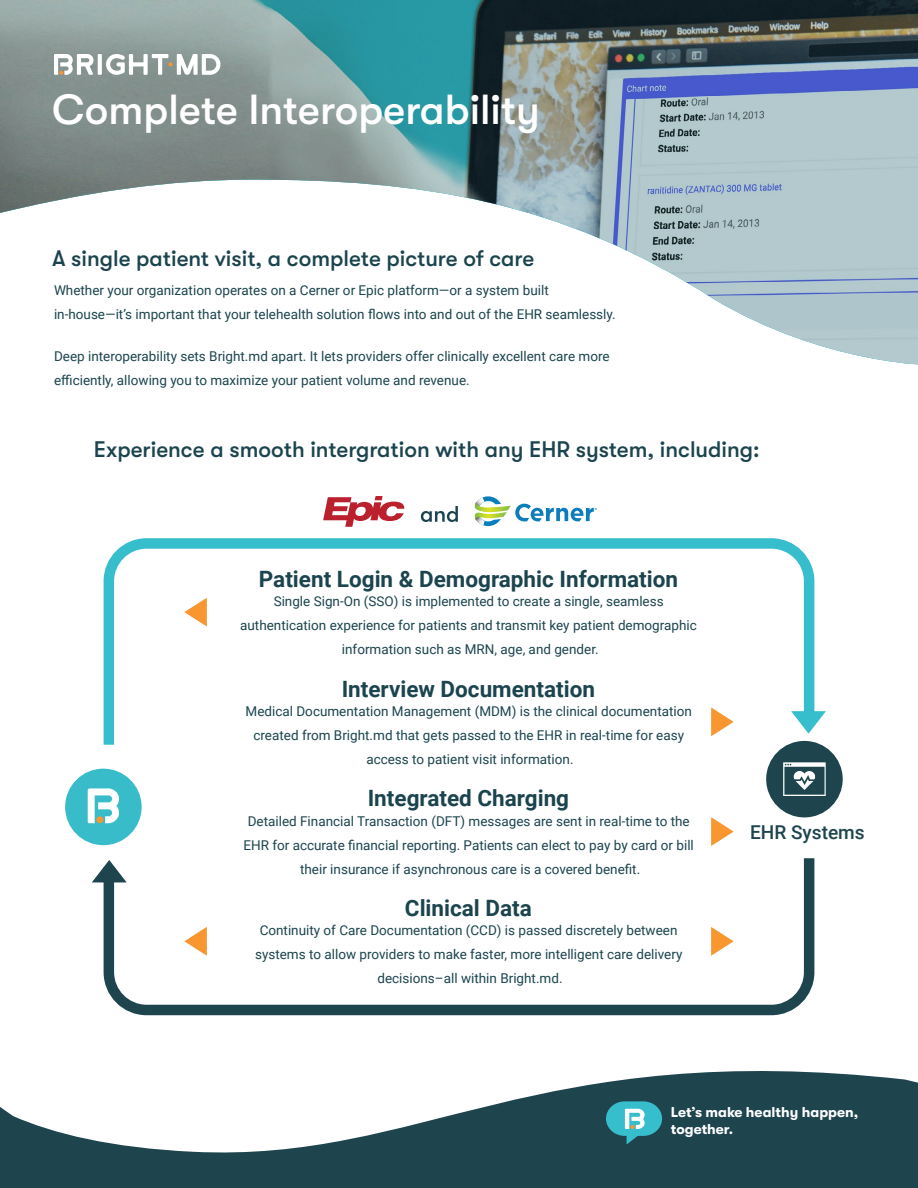
<style>
.page{position:relative;width:918px;height:1188px;background:#fff}
.page>*{position:absolute;margin:0;border:0;box-sizing:border-box;transform-origin:0 0}
.t1{font:500 42px "GT Walsheim";color:#fff}
.t2{font:500 22.5px "GT Walsheim";color:#1b444e}
.t3{font:700 22.5px "Roboto";color:#1b444e}
.t4{font:500 19.05px "Roboto";color:#1e444e}
.t5{font:500 18px "GT Walsheim";color:#fff}
.t6{font:700 14.25px/17.1px "GT Walsheim";color:#fff}
.Paragraph_Style_1{font:13.5px/24px "Roboto";color:#1b444e;text-align:center}
</style>
<div class="page">
<svg style="left:0;top:1071px;width:918px;height:117px;fill:#1e444e"></svg>
<img style="left:0;top:0;width:918px;height:365px">
<svg style="left:98px;top:54px;width:4px;height:21px"></svg>
<svg style="left:54px;top:54px;width:40px;height:21px"></svg>
<svg style="left:106px;top:54px;width:114px;height:21px"></svg>
<svg style="left:711px;top:817px;width:23px;height:29px"></svg>
<svg style="left:98px;top:858px;width:717px;height:158px"></svg>
<svg style="left:103px;top:538px;width:716px;height:217px"></svg>
<div style="left:65px;top:769px;width:77px;height:76px;background:#39bcca;border-radius:50%"></div>
<svg style="left:88px;top:788px;width:31px;height:35px"></svg>
<div style="left:766px;top:741px;width:77px;height:76px;background:#1e444e;border-radius:50%"></div>
<svg style="left:783px;top:762px;width:43px;height:34px"></svg>
<svg style="left:475px;top:496px;width:122px;height:30px"></svg>
<svg style="left:323px;top:496px;width:82px;height:31px"></svg>
<svg style="left:421px;top:506px;width:37px;height:16px"></svg>
<svg style="left:791px;top:711px;width:35px;height:23px"></svg>
<svg style="left:92px;top:860px;width:35px;height:22px"></svg>
<svg style="left:606px;top:1101px;width:56px;height:44px;background:#459ea9"></svg>
<p class="t1" style="left:52px;top:86px;width:490px">Complete Interoperability</p>
<p class="t2" style="left:52px;top:245px;width:484px">A single patient visit, a complete picture of care</p>
<p class="Paragraph_Style_1" style="left:54px;top:278px;width:563px;text-align:left">Whether your organization operates on a Cerner or Epic platform—or a system built in-house—it’s important that your telehealth solution flows into and out of the EHR seamlessly.</p>
<p class="Paragraph_Style_1" style="left:54px;top:344px;width:557px;text-align:left">Deep interoperability sets Bright.md apart. It lets providers offer clinically excellent care more efficiently, allowing you to maximize your patient volume and revenue.</p>
<p class="t2" style="left:94px;top:437px;width:667px">Experience a smooth intergration with any EHR system, including:</p>
<p class="t3" style="left:259px;top:563px;width:421px">Patient Login &amp; Demographic Information</p>
<p class="Paragraph_Style_1" style="left:240px;top:589px;width:458px">Single Sign-On (SSO) is implemented to create a single, seamless authentication experience for patients and transmit key patient demographic information such as MRN, age, and gender.</p>
<p class="t3" style="left:342px;top:673px;width:255px">Interview Documentation</p>
<p class="Paragraph_Style_1" style="left:246px;top:699px;width:448px">Medical Documentation Management (MDM) is the clinical documentation created from Bright.md that gets passed to the EHR in real-time for easy access to patient visit information.</p>
<p class="t3" style="left:368px;top:783px;width:203px">Integrated Charging</p>
<p class="Paragraph_Style_1" style="left:244px;top:808px;width:452px">Detailed Financial Transaction (DFT) messages are sent in real-time to the<br>EHR for accurate financial reporting. Patients can elect to pay by card or bill their insurance if asynchronous care is a covered benefit.</p>
<p class="t3" style="left:405px;top:892px;width:128px">Clinical Data</p>
<p class="Paragraph_Style_1" style="left:255px;top:918px;width:429px">Continuity of Care Documentation (CCD) is passed discretely between systems to allow providers to make faster, more intelligent care delivery decisions–all within Bright.md.</p>
<h3 class="t4" style="left:750px;top:819px;width:116px">EHR Systems</h3>
<p class="t6" style="left:671px;top:1104px;width:189px">Let’s make healthy happen, together.</p>
<h3 class="t5" style="left:834px;top:1107px;width:9px">1</h3>
</div>
